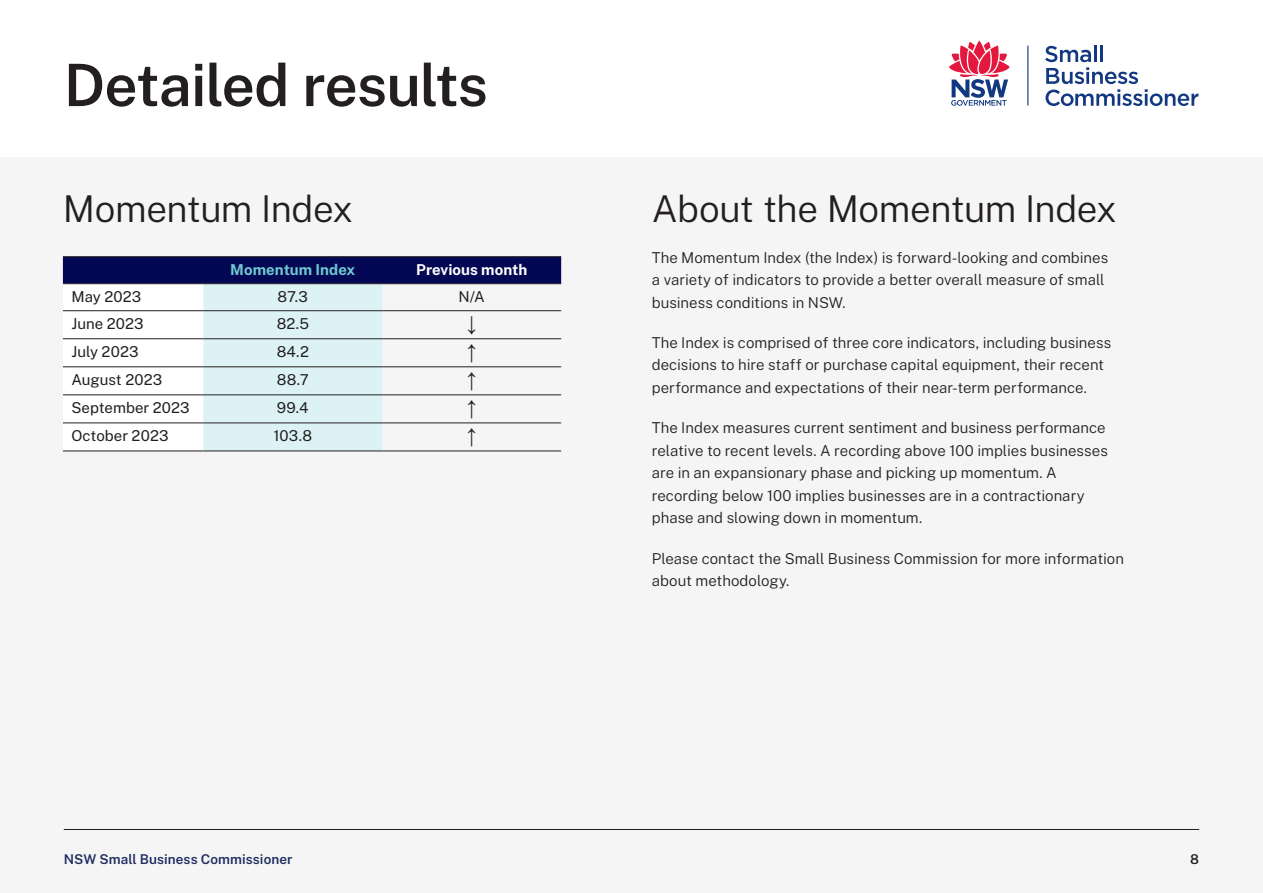
<style>
.page{position:relative;width:1263px;height:893px;background:#fff}
.page>*{position:absolute;margin:0;border:0;box-sizing:border-box;transform-origin:0 0}
.PPT_Heading_1{font:600 58.5px "Public Sans";letter-spacing:-.015em;color:#231f20}
.PPT_Table_Body{font:300 36.9px "Public Sans";letter-spacing:-.01em;color:#231f20}
.PPT_Heading_2{font:300 36.9px "Public Sans";letter-spacing:-.01em;color:#231f20}
.PPT_Table_Body-2{font:21px "Arial";color:#231f20}
.PPT_Table_Body-3{font:300 15px/22.5px "Public Sans";color:#231f20}
.PPT_Table_Body-4{font:15px "Public Sans";letter-spacing:.005em;color:#231f20}
.PPT_Table_Body-5{font:700 15px "Public Sans";letter-spacing:.005em;color:#70c9d0}
.PPT_Table_Body-6{font:700 15px "Public Sans";letter-spacing:.005em;color:#fff}
.t1{font:600 13.5px "Public Sans";letter-spacing:.01em;color:#1e2c60}
.PPT_Folio{font:600 13.5px "Public Sans";color:#231f20}
</style>
<div class="page">
<div style="left:0;top:157px;width:1263px;height:736px;background:#f5f5f5"></div>
<hr style="left:64px;top:829px;width:1135px;height:1px;background:#231f20">
<svg style="left:949px;top:40px;width:61px;height:66px"></svg>
<hr style="left:1027px;top:46px;width:1px;height:60px;background:#113880">
<svg style="left:1045px;top:45px;width:153px;height:61px"></svg>
<svg style="left:63px;top:257px;width:498px;height:194px"></svg>
<hr style="left:63px;top:256px;width:140px;height:1px;background:#231f20">
<hr style="left:203px;top:256px;width:179px;height:1px;background:#231f20">
<hr style="left:382px;top:256px;width:179px;height:1px;background:#231f20">
<hr style="left:63px;top:283px;width:140px;height:1px;background:#231f20">
<hr style="left:203px;top:283px;width:179px;height:1px;background:#231f20">
<hr style="left:382px;top:283px;width:179px;height:1px;background:#231f20">
<hr style="left:63px;top:310px;width:140px;height:1px;background:#231f20">
<hr style="left:203px;top:310px;width:179px;height:1px;background:#231f20">
<hr style="left:382px;top:310px;width:179px;height:1px;background:#231f20">
<hr style="left:63px;top:338px;width:140px;height:1px;background:#231f20">
<hr style="left:203px;top:338px;width:179px;height:1px;background:#231f20">
<hr style="left:382px;top:338px;width:179px;height:1px;background:#231f20">
<hr style="left:63px;top:366px;width:140px;height:1px;background:#231f20">
<hr style="left:63px;top:395px;width:140px;height:1px;background:#231f20">
<hr style="left:63px;top:423px;width:140px;height:1px;background:#231f20">
<hr style="left:63px;top:451px;width:140px;height:1px;background:#231f20">
<hr style="left:203px;top:366px;width:179px;height:1px;background:#231f20">
<hr style="left:382px;top:366px;width:179px;height:1px;background:#231f20">
<hr style="left:203px;top:395px;width:179px;height:1px;background:#231f20">
<hr style="left:382px;top:395px;width:179px;height:1px;background:#231f20">
<hr style="left:203px;top:423px;width:179px;height:1px;background:#231f20">
<hr style="left:382px;top:423px;width:179px;height:1px;background:#231f20">
<hr style="left:203px;top:451px;width:179px;height:1px;background:#231f20">
<hr style="left:382px;top:451px;width:179px;height:1px;background:#231f20">
<p class="PPT_Heading_1" style="left:64px;top:42px;width:426px">Detailed results</p>
<p class="PPT_Heading_2" style="left:63px;top:182px;width:291px">Momentum Index</p>
<p class="PPT_Table_Body-5" style="left:230px;top:259px;width:127px">Momentum Index</p>
<p class="PPT_Table_Body-6" style="left:416px;top:259px;width:113px">Previous month</p>
<p class="PPT_Table_Body-4" style="left:71px;top:286px;width:71px">May 2023</p>
<p class="PPT_Table_Body-4" style="left:278px;top:286px;width:32px">87.3</p>
<p class="PPT_Table_Body-4" style="left:458px;top:286px;width:28px">N/A</p>
<p class="PPT_Table_Body-4" style="left:71px;top:313px;width:74px">June 2023</p>
<p class="PPT_Table_Body-4" style="left:277px;top:313px;width:34px">82.5</p>
<p class="PPT_Table_Body-2" style="left:466px;top:308px;width:12px">↓</p>
<p class="PPT_Table_Body-4" style="left:71px;top:341px;width:69px">July 2023</p>
<p class="PPT_Table_Body-4" style="left:277px;top:341px;width:34px">84.2</p>
<p class="PPT_Table_Body-2" style="left:466px;top:336px;width:12px">↑</p>
<p class="PPT_Table_Body-4" style="left:71px;top:369px;width:92px">August 2023</p>
<p class="PPT_Table_Body-4" style="left:277px;top:369px;width:33px">88.7</p>
<p class="PPT_Table_Body-2" style="left:466px;top:364px;width:12px">↑</p>
<p class="PPT_Table_Body-4" style="left:71px;top:397px;width:120px">September 2023</p>
<p class="PPT_Table_Body-4" style="left:277px;top:397px;width:33px">99.4</p>
<p class="PPT_Table_Body-2" style="left:466px;top:393px;width:12px">↑</p>
<p class="PPT_Table_Body-4" style="left:71px;top:425px;width:99px">October 2023</p>
<p class="PPT_Table_Body-4" style="left:274px;top:425px;width:40px">103.8</p>
<p class="PPT_Table_Body-2" style="left:466px;top:421px;width:12px">↑</p>
<p class="PPT_Table_Body" style="left:652px;top:182px;width:466px">About the Momentum Index</p>
<p class="PPT_Table_Body-3" style="left:652px;top:245px;width:458px">The Momentum Index (the Index) is forward-looking and combines a variety of indicators to provide a better overall measure of small business conditions in NSW.</p>
<p class="PPT_Table_Body-3" style="left:652px;top:330px;width:461px">The Index is comprised of three core indicators, including business decisions to hire staff or purchase capital equipment, their recent performance and expectations of their near-term performance.</p>
<p class="PPT_Table_Body-3" style="left:652px;top:416px;width:458px">The Index measures current sentiment and business performance relative to recent levels. A recording above 100 implies businesses are in an expansionary phase and picking up momentum. A recording below 100 implies businesses are in a contractionary phase and slowing down in momentum.</p>
<p class="PPT_Table_Body-3" style="left:652px;top:546px;width:474px">Please contact the Small Business Commission for more information about methodology.</p>
<p class="t1" style="left:64px;top:850px;width:230px">NSW Small Business Commissioner</p>
<p class="PPT_Folio" style="left:1190px;top:850px;width:10px">8</p>
</div>
